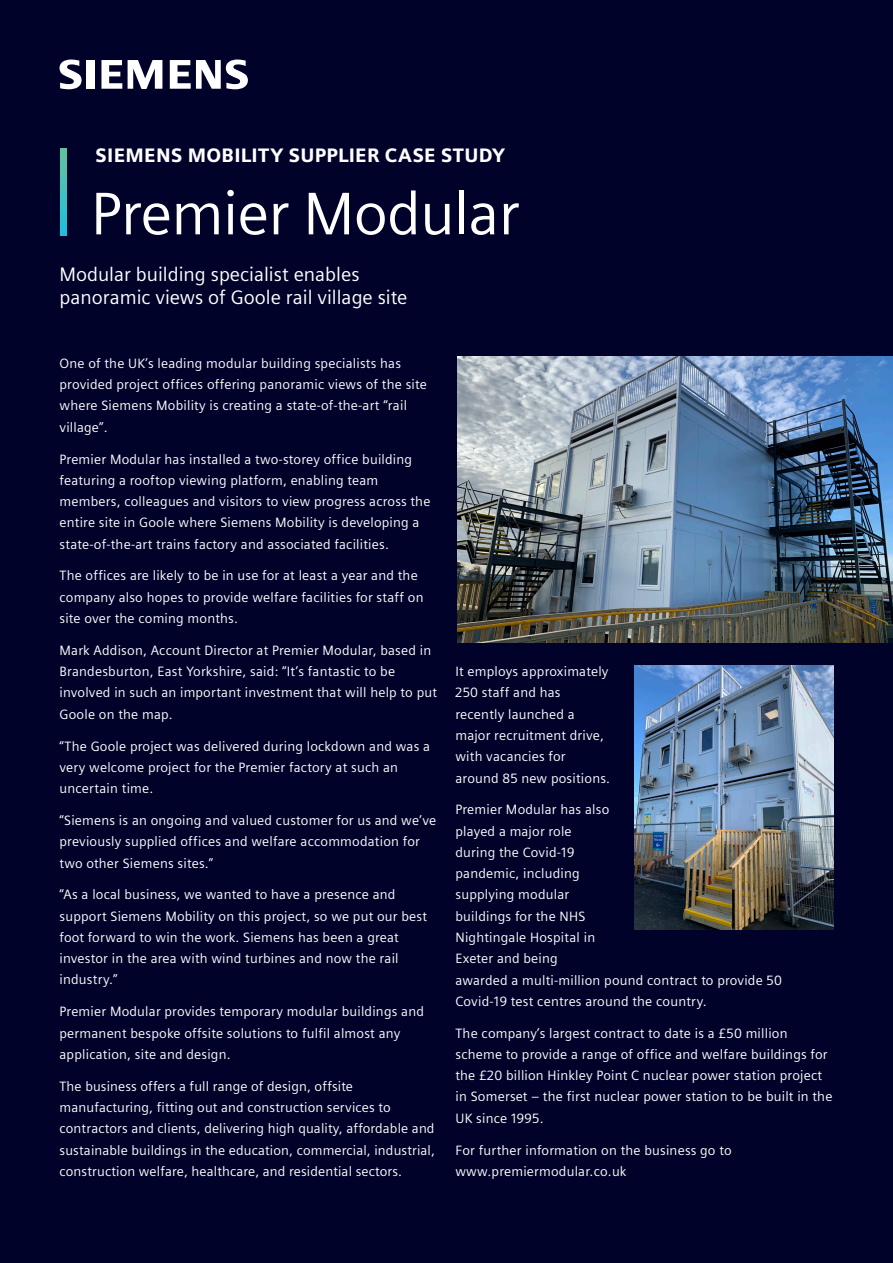
<style>
.page{position:relative;width:893px;height:1263px;background:#00022a}
.page>*{position:absolute;margin:0;border:0;box-sizing:border-box;transform-origin:0 0}
.t1{font:60px "Siemens Sans";letter-spacing:-.01em;color:#fff}
.t2{font:19.5px/23.4px "Siemens Sans";color:#fff}
.t3{font:900 19.5px "Siemens Sans";letter-spacing:.015em;color:#fff}
.t4{font:13.5px/21.3px "Siemens Sans";letter-spacing:.015em;color:#fff}
</style>
<div class="page">
<svg style="left:60px;top:149px;width:6px;height:86px"></svg>
<img style="left:457px;top:356px;width:436px;height:286px">
<img style="left:635px;top:665px;width:198px;height:265px">
<svg style="left:60px;top:60px;width:34px;height:29px"></svg>
<svg style="left:101px;top:60px;width:21px;height:29px"></svg>
<svg style="left:128px;top:60px;width:34px;height:29px"></svg>
<svg style="left:170px;top:60px;width:78px;height:29px"></svg>
<h2 class="t3" style="left:96px;top:144px;width:411px">SIEMENS MOBILITY SUPPLIER CASE STUDY</h2>
<h1 class="t1" style="left:91px;top:180px;width:430px">Premier Modular</h1>
<h2 class="t2" style="left:60px;top:263px;width:349px">Modular building specialist enables panoramic views of Goole rail village site</h2>
<p class="t4" style="left:60px;top:353px;width:369px">One of the UK’s leading modular building specialists has provided project offices offering panoramic views of the site where Siemens Mobility is creating a state-of-the-art “rail village”.</p>
<p class="t4" style="left:60px;top:448px;width:372px">Premier Modular has installed a two-storey office building featuring a rooftop viewing platform, enabling team members, colleagues and visitors to view progress across the entire site in Goole where Siemens Mobility is developing a state-of-the-art trains factory and associated facilities.</p>
<p class="t4" style="left:60px;top:565px;width:366px">The offices are likely to be in use for at least a year and the company also hopes to provide welfare facilities for staff on site over the coming months.</p>
<p class="t4" style="left:60px;top:640px;width:379px">Mark Addison, Account Director at Premier Modular, based in Brandesburton, East Yorkshire, said: “It’s fantastic to be involved in such an important investment that will help to put Goole on the map.</p>
<p class="t4" style="left:60px;top:735px;width:372px">“The Goole project was delivered during lockdown and was a very welcome project for the Premier factory at such an uncertain time.</p>
<p class="t4" style="left:60px;top:810px;width:378px">“Siemens is an ongoing and valued customer for us and we’ve previously supplied offices and welfare accommodation for two other Siemens sites.”</p>
<p class="t4" style="left:60px;top:884px;width:369px">“As a local business, we wanted to have a presence and support Siemens Mobility on this project, so we put our best foot forward to win the work. Siemens has been a great investor in the area with wind turbines and now the rail industry.”</p>
<p class="t4" style="left:60px;top:1001px;width:366px">Premier Modular provides temporary modular buildings and permanent bespoke offsite solutions to fulfil almost any application, site and design.</p>
<p class="t4" style="left:60px;top:1075px;width:377px">The business offers a full range of design, offsite manufacturing, fitting out and construction services to contractors and clients, delivering high quality, affordable and sustainable buildings in the education, commercial, industrial, construction welfare, healthcare, and residential sectors.</p>
<p class="t4" style="left:455px;top:661px;width:156px">It employs approximately<br>250 staff and has recently launched a major recruitment drive, with vacancies for around 85 new positions.</p>
<p class="t4" style="left:455px;top:799px;width:328px">Premier Modular has also<br>played a major role<br>during the Covid-19<br>pandemic, including<br>supplying modular<br>buildings for the NHS<br>Nightingale Hospital in<br>Exeter and being<br>awarded a multi-million pound contract to provide 50<br>Covid-19 test centres around the country.</p>
<p class="t4" style="left:455px;top:1022px;width:378px">The company’s largest contract to date is a £50 million scheme to provide a range of office and welfare buildings for the £20 billion Hinkley Point C nuclear power station project in Somerset – the first nuclear power station to be built in the UK since 1995.</p>
<p class="t4" style="left:455px;top:1139px;width:278px">For further information on the business go to www.premiermodular.co.uk</p>
</div>
